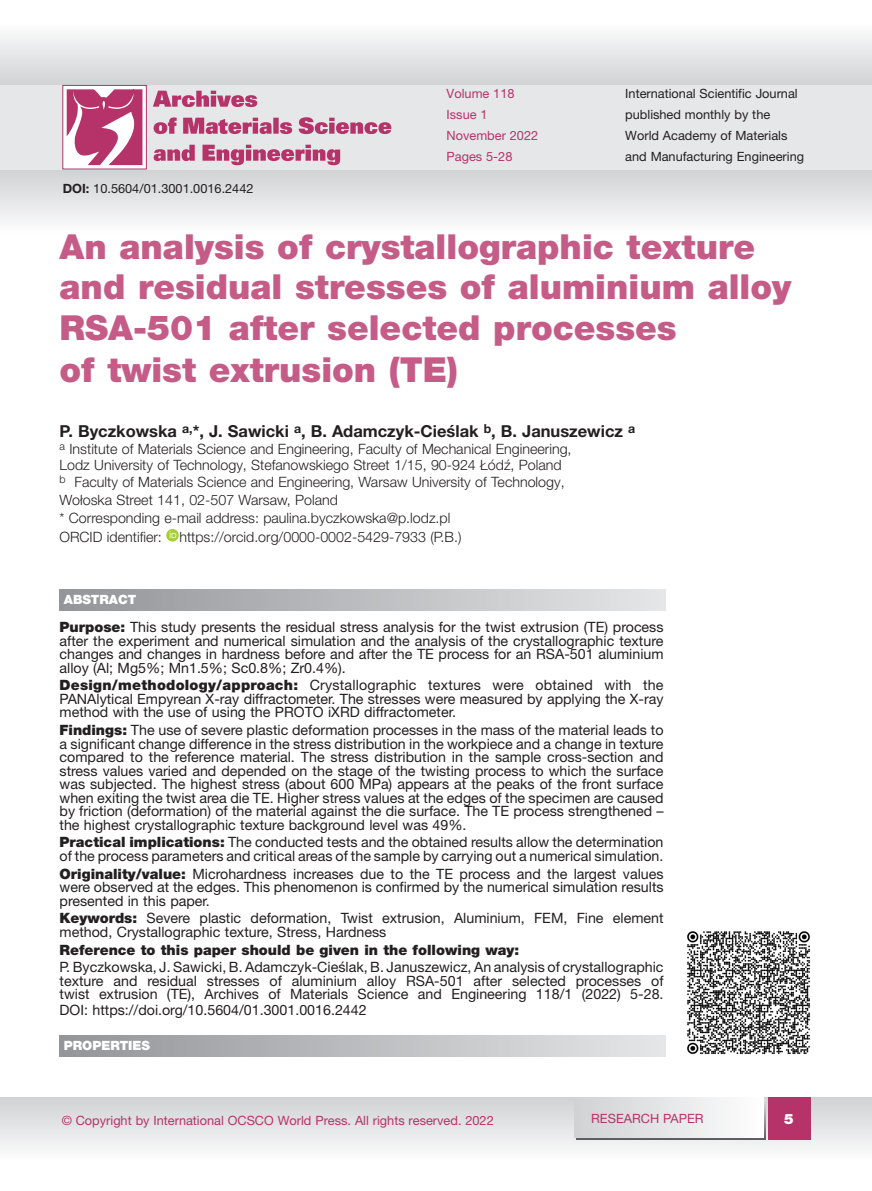
<style>
.page{position:relative;width:872px;height:1191px;background:#fff}
.page>*{position:absolute;margin:0;border:0;box-sizing:border-box;transform-origin:0 0}
.tytuł_artykułu{font:900 34.5px/41px "Helvetica Neue LT Pro";color:#c55c88}
.autorzy{font:700 16.5px "Helvetica Neue LT Pro";color:#231f20}
.tekst_abstraktu{font:14.25px/13.5px "Helvetica Neue LT Pro";color:#231f20;text-align:justify}
.uczelnia{font:300 14.25px/16.5px "Helvetica Neue LT Pro";color:#231f20}
.tekst_abstraktu-2{font:900 14.25px "Helvetica Neue LT Pro";color:#231f20}
.t1{font:900 14.25px "Helvetica Neue LT Pro";color:#fff}
.t2{font:12.75px/21px "Helvetica Neue LT Pro";color:#231f20}
.t3{font:12.75px/21px "Helvetica Neue LT Pro";color:#b6336a}
.t4{font:900 12.75px "Helvetica Neue LT Pro";color:#fff}
.s1{font-weight:700}
.s2{font-weight:900}
</style>
<div class="page">
<svg style="left:0;top:35px;width:872px;height:50px"></svg>
<svg style="left:0;top:1097px;width:872px;height:52px"></svg>
<div style="left:767px;top:1097px;width:43px;height:43px;background:#b6336a"></div>
<div style="left:0;top:85px;width:872px;height:85px;background:#e6e7e9"></div>
<svg style="left:0;top:170px;width:872px;height:51px"></svg>
<svg style="left:154px;top:145px;width:186px;height:20px"></svg>
<svg style="left:154px;top:117px;width:237px;height:17px"></svg>
<svg style="left:153px;top:91px;width:104px;height:16px"></svg>
<div style="left:62px;top:85px;width:85px;height:84px;background:#fff;border:1px solid #b6336a"></div>
<svg style="left:66px;top:89px;width:77px;height:77px"></svg>
<div style="left:576px;top:1099px;width:189px;height:41px;background:linear-gradient(to right,#d0d2d4,#fefeff)"></div>
<svg style="left:574px;top:1097px;width:189px;height:40px"></svg>
<svg style="left:166px;top:529px;width:13px;height:12px"></svg>
<svg style="left:170px;top:531px;width:6px;height:7px"></svg>
<div style="left:60px;top:589px;width:605px;height:21px;background:linear-gradient(to right,#939498,#e5e6e8)"></div>
<div style="left:60px;top:1035px;width:605px;height:21px;background:linear-gradient(to right,#939498,#e5e6e8)"></div>
<img style="left:687px;top:931px;width:123px;height:124px">
<p class="t2" style="left:63px;top:177px;width:192px"><span class="s1">DOI:</span> 10.5604/01.3001.0016.2442</p>
<p class="t3" style="left:446px;top:83px;width:93px">Volume 118<br>Issue 1<br>November 2022<br>Pages 5-28</p>
<p class="t2" style="left:625px;top:83px;width:180px">International Scientific Journal published monthly by the<br>World Academy of Materials and Manufacturing Engineering</p>
<p class="tytuł_artykułu" style="left:60px;top:226px;width:733px">An analysis of crystallographic texture and residual stresses of aluminium alloy RSA-501 after selected processes<br>of twist extrusion (TE)</p>
<p class="autorzy" style="left:60px;top:421px;width:577px">P. Byczkowska <sup>a,</sup>*, J. Sawicki <sup>a</sup>, B. Adamczyk-Cieślak <sup>b</sup>, B. Januszewicz <sup>a</sup></p>
<p class="uczelnia" style="left:60px;top:440px;width:513px"><sup>a</sup> Institute of Materials Science and Engineering, Faculty of Mechanical Engineering,<br>Lodz University of Technology, Stefanowskiego Street 1/15, 90-924 Łódź, Poland</p>
<p class="uczelnia" style="left:60px;top:472px;width:506px;line-height:18px"><sup>b</sup> Faculty of Materials Science and Engineering, Warsaw University of Technology,<br>Wołoska Street 141, 02-507 Warsaw, Poland</p>
<p class="uczelnia" style="left:60px;top:509px;width:392px">* Corresponding e-mail address: paulina.byczkowska@p.lodz.pl</p>
<p class="uczelnia" style="left:60px;top:528px;width:403px">ORCID identifier: https://orcid.org/0000-0002-5429-7933 (P.B.)</p>
<p class="t4" style="left:64px;top:592px;width:74px">ABSTRACT</p>
<p class="tekst_abstraktu" style="left:60px;top:620px;width:605px"><span class="s2">Purpose:</span> This study presents the residual stress analysis for the twist extrusion (TE) process after the experiment and numerical simulation and the analysis of the crystallographic texture changes and changes in hardness before and after the TE process for an RSA-501 aluminium alloy (Al; Mg5%; Mn1.5%; Sc0.8%; Zr0.4%).</p>
<p class="tekst_abstraktu" style="left:60px;top:678px;width:605px"><span class="s2">Design/methodology/approach:</span> Crystallographic textures were obtained with the PANAlytical Empyrean X-ray diffractometer. The stresses were measured by applying the X-ray method with the use of using the PROTO iXRD diffractometer.</p>
<p class="tekst_abstraktu" style="left:60px;top:723px;width:605px"><span class="s2">Findings:</span> The use of severe plastic deformation processes in the mass of the material leads to a significant change difference in the stress distribution in the workpiece and a change in texture compared to the reference material. The stress distribution in the sample cross-section and stress values varied and depended on the stage of the twisting process to which the surface was subjected. The highest stress (about 600 MPa) appears at the peaks of the front surface when exiting the twist area die TE. Higher stress values at the edges of the specimen are caused by friction (deformation) of the material against the die surface. The TE process strengthened – the highest crystallographic texture background level was 49%.</p>
<p class="tekst_abstraktu" style="left:60px;top:835px;width:605px"><span class="s2">Practical implications:</span> The conducted tests and the obtained results allow the determination of the process parameters and critical areas of the sample by carrying out a numerical simulation.</p>
<p class="tekst_abstraktu" style="left:60px;top:866px;width:605px"><span class="s2">Originality/value:</span> Microhardness increases due to the TE process and the largest values were observed at the edges. This phenomenon is confirmed by the numerical simulation results presented in this paper.</p>
<p class="tekst_abstraktu" style="left:60px;top:911px;width:605px"><span class="s2">Keywords:</span> Severe plastic deformation, Twist extrusion, Aluminium, FEM, Fine element method, Crystallographic texture, Stress, Hardness</p>
<p class="tekst_abstraktu-2" style="left:60px;top:941px;width:461px">Reference to this paper should be given in the following way:</p>
<p class="tekst_abstraktu" style="left:60px;top:960px;width:605px">P. Byczkowska, J. Sawicki, B. Adamczyk-Cieślak, B. Januszewicz, An analysis of crystallographic texture and residual stresses of aluminium alloy RSA-501 after selected processes of twist extrusion (TE), Archives of Materials Science and Engineering 118/1 (2022) 5-28.</p>
<p class="tekst_abstraktu" style="left:60px;top:1003px;width:309px">DOI: https://doi.org/10.5604/01.3001.0016.2442</p>
<p class="t4" style="left:64px;top:1038px;width:88px">PROPERTIES</p>
<p class="t3" style="left:62px;top:1109px;width:433px">© Copyright by International OCSCO World Press. All rights reserved. 2022</p>
<p class="t3" style="left:591px;top:1107px;width:114px">RESEARCH PAPER</p>
<p class="t1" style="left:784px;top:1110px;width:11px">5</p>
</div>
